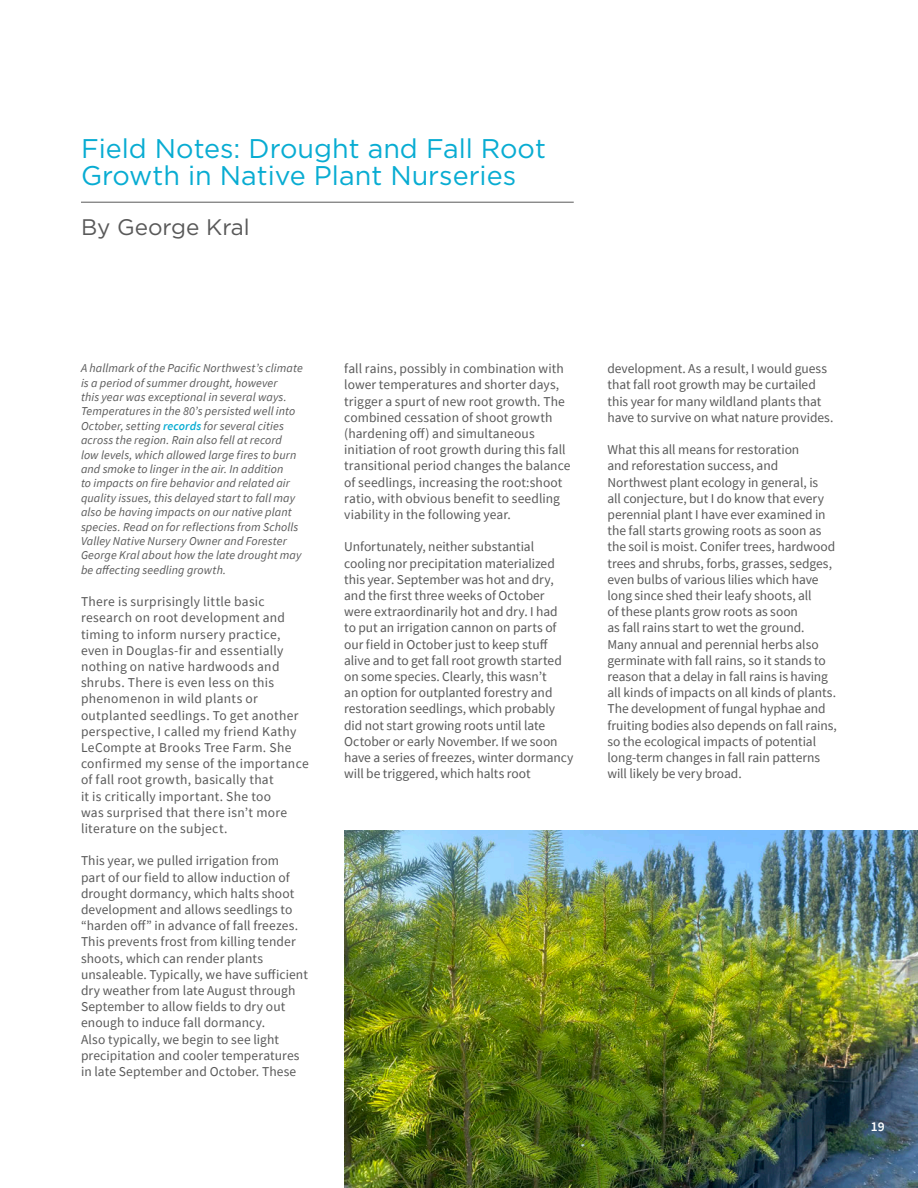
<style>
.page{position:relative;width:918px;height:1188px;background:#fff}
.page>*{position:absolute;margin:0;border:0;box-sizing:border-box;transform-origin:0 0}
.Title_1{font:27px/27px "Gotham";color:#08acd2}
.Callout{font:22.5px "Gotham";color:#595959}
.Body{font:13.5px/16.2px "Source Sans Pro";letter-spacing:.005em;color:#595959}
.Body-2{font:13.5px/16.2px "Source Sans Pro";letter-spacing:.025em;color:#595959}
.t1{font:600 13.5px "Source Sans Pro";color:#fff}
.Photo_Caption_black{font:italic 12px/14.4px "Source Sans Pro";letter-spacing:.01em;color:#595959}
.s1{font-weight:600;color:#08acd2}
</style>
<div class="page">
<img style="left:344px;top:830px;width:574px;height:358px">
<hr style="left:81px;top:202px;width:493px;height:1px;background:#595959">
<p class="Title_1" style="left:81px;top:134px;width:467px">Field Notes: Drought and Fall Root<br>Growth in Native Plant Nurseries</p>
<p class="Callout" style="left:81px;top:212px;width:170px">By George Kral</p>
<p class="Photo_Caption_black" style="left:81px;top:361px;width:223px">A hallmark of the Pacific Northwest’s climate is a period of summer drought, however<br>this year was exceptional in several ways.<br>Temperatures in the 80’s persisted well into October, setting <span class="s1">records</span> for several cities across the region. Rain also fell at record<br>low levels, which allowed large fires to burn and smoke to linger in the air. In addition<br>to impacts on fire behavior and related air quality issues, this delayed start to fall may also be having impacts on our native plant species. Read on for reflections from Scholls Valley Native Nursery Owner and Forester George Kral about how the late drought may be affecting seedling growth.</p>
<p class="Body-2" style="left:81px;top:593px;width:229px">There is surprisingly little basic research on root development and timing to inform nursery practice, even in Douglas-fir and essentially nothing on native hardwoods and shrubs. There is even less on this phenomenon in wild plants or outplanted seedlings. To get another perspective, I called my friend Kathy LeCompte at Brooks Tree Farm. She confirmed my sense of the importance of fall root growth, basically that<br>it is critically important. She too<br>was surprised that there isn’t more literature on the subject.</p>
<p class="Body" style="left:81px;top:853px;width:228px">This year, we pulled irrigation from<br>part of our field to allow induction of drought dormancy, which halts shoot development and allows seedlings to “harden off” in advance of fall freezes.<br>This prevents frost from killing tender shoots, which can render plants unsaleable. Typically, we have sufficient dry weather from late August through September to allow fields to dry out enough to induce fall dormancy.<br>Also typically, we begin to see light precipitation and cooler temperatures in late September and October. These</p>
<p class="Body" style="left:344px;top:361px;width:228px">fall rains, possibly in combination with lower temperatures and shorter days, trigger a spurt of new root growth. The combined cessation of shoot growth (hardening off) and simultaneous initiation of root growth during this fall transitional period changes the balance of seedlings, increasing the root:shoot ratio, with obvious benefit to seedling viability in the following year.</p>
<p class="Body" style="left:344px;top:539px;width:231px">Unfortunately, neither substantial cooling nor precipitation materialized this year. September was hot and dry, and the first three weeks of October were extraordinarily hot and dry. I had<br>to put an irrigation cannon on parts of our field in October just to keep stuff alive and to get fall root growth started on some species. Clearly, this wasn’t<br>an option for outplanted forestry and restoration seedlings, which probably did not start growing roots until late October or early November. If we soon have a series of freezes, winter dormancy will be triggered, which halts root</p>
<p class="Body" style="left:608px;top:361px;width:227px">development. As a result, I would guess that fall root growth may be curtailed this year for many wildland plants that have to survive on what nature provides.</p>
<p class="Body" style="left:608px;top:442px;width:231px">What this all means for restoration<br>and reforestation success, and Northwest plant ecology in general, is<br>all conjecture, but I do know that every perennial plant I have ever examined in the fall starts growing roots as soon as the soil is moist. Conifer trees, hardwood trees and shrubs, forbs, grasses, sedges, even bulbs of various lilies which have long since shed their leafy shoots, all<br>of these plants grow roots as soon<br>as fall rains start to wet the ground.<br>Many annual and perennial herbs also germinate with fall rains, so it stands to reason that a delay in fall rains is having all kinds of impacts on all kinds of plants.<br>The development of fungal hyphae and fruiting bodies also depends on fall rains, so the ecological impacts of potential long-term changes in fall rain patterns will likely be very broad.</p>
<p class="t1" style="left:871px;top:1117px;width:15px">19</p>
</div>
